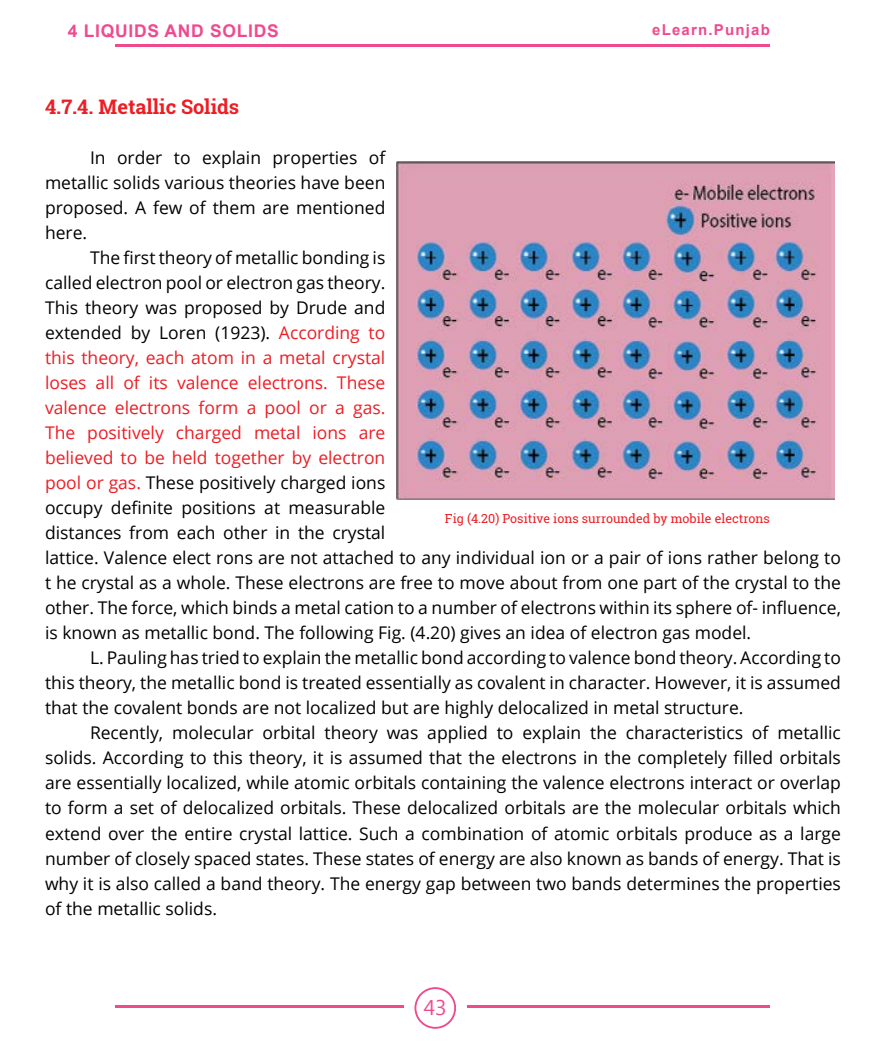
<style>
.page{position:relative;width:886px;height:1053px;background:#fff}
.page>*{position:absolute;margin:0;border:0;box-sizing:border-box;transform-origin:0 0}
.t1{font:21.25px "Segoe UI";color:#ef4a8e}
.t2{font:700 20px "Roboto Slab";color:#ed1d24}
.t3{font:17.5px/25px "Open Sans";color:#000;text-align:justify}
.t4{font:700 17.5px "Arial";letter-spacing:.04em;color:#ef4a8e}
.t5{font:700 15px "Arial";letter-spacing:.08em;color:#ef4a8e}
.t6{font:12.5px "Roboto Slab";color:#ed1d24}
.s1{color:#ed1d24}
</style>
<div class="page">
<hr style="left:116px;top:1005px;width:288px;height:2px;background:#ef4a8e">
<hr style="left:467px;top:1005px;width:303px;height:2px;background:#ef4a8e">
<svg style="left:414px;top:987px;width:42px;height:41px"></svg>
<div style="left:416px;top:988px;width:38px;height:38px;background:#fff;border-radius:50%"></div>
<hr style="left:116px;top:45px;width:654px;height:2px;background:#ef4a8e">
<img style="left:397px;top:161px;width:437px;height:338px">
<p class="t4" style="left:68px;top:19px;width:213px">4 LIQUIDS AND SOLIDS</p>
<p class="t5" style="left:652px;top:20px;width:119px">eLearn.Punjab</p>
<p class="t2" style="left:45px;top:93px;width:196px">4.7.4. Metallic Solids</p>
<p class="t3" style="left:45px;top:144px;width:342px;text-indent:45px">In order to explain properties of metallic solids various theories have been proposed. A few of them are mentioned here.</p>
<p class="t3" style="left:45px;top:245px;width:797px;text-align:left;text-indent:45px">The first theory of metallic bonding is<br>called electron pool or electron gas theory.<br>This theory was proposed by Drude and<br>extended by Loren (1923). <span class="s1">According to<br>this theory, each atom in a metal crystal<br>loses all of its valence electrons. These<br>valence electrons form a pool or a gas.<br>The positively charged metal ions are<br>believed to be held together by electron<br>pool or gas.</span> These positively charged ions<br>occupy definite positions at measurable<br>distances from each other in the crystal<br>lattice. Valence elect rons are not attached to any individual ion or a pair of ions rather belong to t he crystal as a whole. These electrons are free to move about from one part of the crystal to the other. The force, which binds a metal cation to a number of electrons within its sphere of- influence, is known as metallic bond. The following Fig. (4.20) gives an idea of electron gas model.</p>
<p class="t3" style="left:45px;top:645px;width:797px;text-indent:45px">L. Pauling has tried to explain the metallic bond according to valence bond theory. According to this theory, the metallic bond is treated essentially as covalent in character. However, it is assumed that the covalent bonds are not localized but are highly delocalized in metal structure.</p>
<p class="t3" style="left:45px;top:720px;width:797px;text-indent:45px">Recently, molecular orbital theory was applied to explain the characteristics of metallic solids. According to this theory, it is assumed that the electrons in the completely filled orbitals are essentially localized, while atomic orbitals containing the valence electrons interact or overlap to form a set of delocalized orbitals. These delocalized orbitals are the molecular orbitals which extend over the entire crystal lattice. Such a combination of atomic orbitals produce as a large number of closely spaced states. These states of energy are also known as bands of energy. That is why it is also called a band theory. The energy gap between two bands determines the properties of the metallic solids.</p>
<p class="t6" style="left:445px;top:509px;width:326px">Fig (4.20) Positive ions surrounded by mobile electrons</p>
<p class="t1" style="left:424px;top:993px;width:24px">43</p>
</div>
